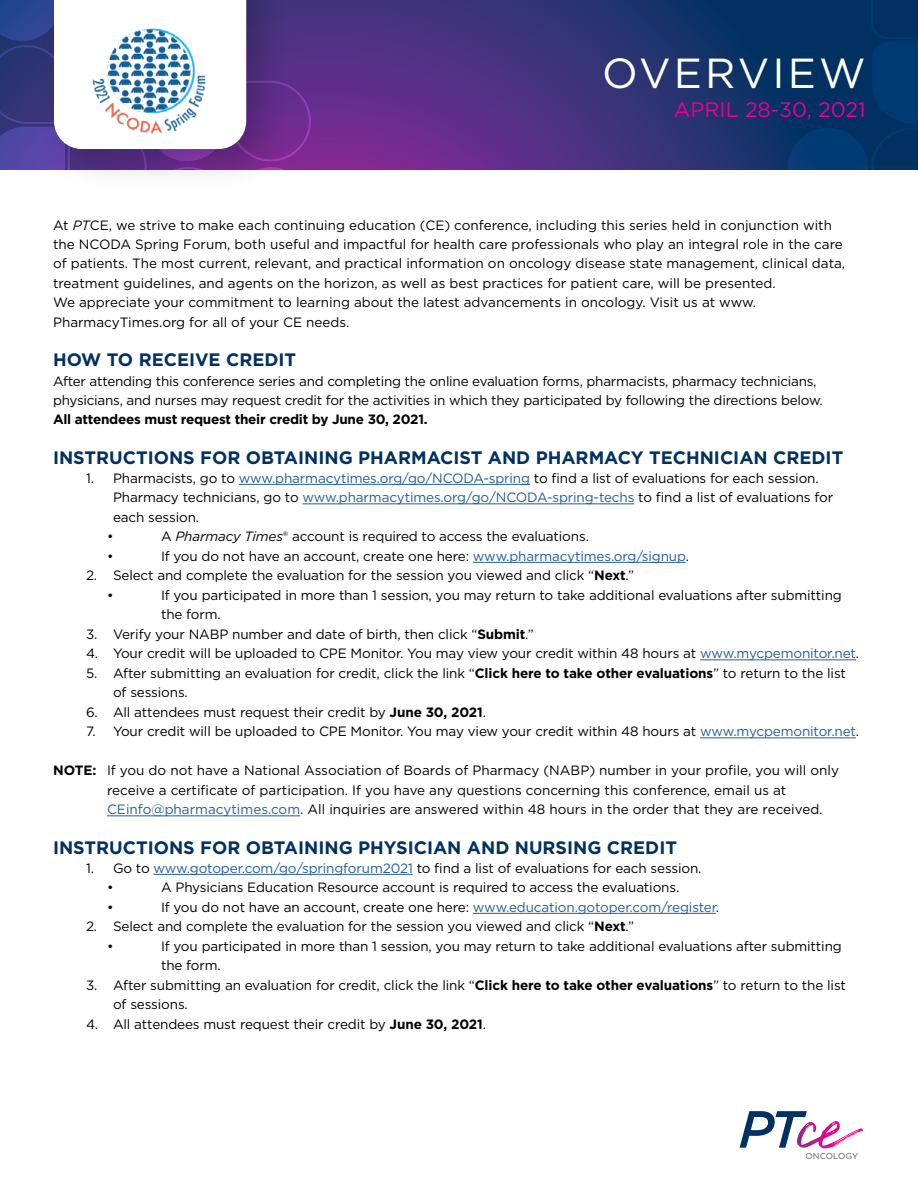
<style>
.page{position:relative;width:918px;height:1188px;background:#fff}
.page>*{position:absolute;margin:0;border:0;box-sizing:border-box;transform-origin:0 0}
.t1{font:italic 500 52.2px "Gotham";color:#003160}
.t2{font:42px "Gotham";letter-spacing:.075em;color:#fff}
.t3{font:21px "Gotham";color:#ec008c}
.t4{font:700 18px "Gotham";color:#003160}
.t5{font:13.5px/19.5px "Gotham";letter-spacing:-.01em;color:#000}
.t6{font:700 13.5px "Gotham";letter-spacing:-.02em;color:#000}
.t7{font:8.55px "Gotham";color:#58595b}
.s1{font-style:italic}
.s2{color:#215e9e}
.s3{font-weight:700}
</style>
<div class="page">
<svg style="left:312px;top:0;width:476px;height:170px;background:#3e317a"></svg>
<svg style="left:788px;top:0;width:130px;height:170px;background:#003365"></svg>
<svg style="left:797px;top:1121px;width:66px;height:27px"></svg>
<svg style="left:0;top:0;width:312px;height:174px"></svg>
<img style="left:86px;top:17px;width:133px;height:125px">
<hr style="left:239px;top:484px;width:291px;height:1px;background:#215e9e">
<hr style="left:303px;top:504px;width:331px;height:1px;background:#215e9e">
<hr style="left:473px;top:562px;width:213px;height:1px;background:#215e9e">
<hr style="left:700px;top:660px;width:156px;height:1px;background:#215e9e">
<hr style="left:700px;top:738px;width:156px;height:1px;background:#215e9e">
<hr style="left:107px;top:816px;width:193px;height:1px;background:#215e9e">
<hr style="left:154px;top:874px;width:259px;height:1px;background:#215e9e">
<hr style="left:473px;top:913px;width:243px;height:1px;background:#215e9e">
<h2 class="t2" style="left:602px;top:46px;width:265px">OVERVIEW</h2>
<h3 class="t3" style="left:674px;top:96px;width:193px">APRIL 28-30, 2021</h3>
<p class="t5" style="left:53px;top:215px;width:794px">At <span class="s1">PT</span>CE, we strive to make each continuing education (CE) conference, including this series held in conjunction with the NCODA Spring Forum, both useful and impactful for health care professionals who play an integral role in the care of patients. The most current, relevant, and practical information on oncology disease state management, clinical data, treatment guidelines, and agents on the horizon, as well as best practices for patient care, will be presented.<br>We appreciate your commitment to learning about the latest advancements in oncology. Visit us at www.<br>PharmacyTimes.org for all of your CE needs.</p>
<h3 class="t4" style="left:53px;top:348px;width:245px">HOW TO RECEIVE CREDIT</h3>
<p class="t5" style="left:53px;top:371px;width:771px">After attending this conference series and completing the online evaluation forms, pharmacists, pharmacy technicians, physicians, and nurses may request credit for the activities in which they participated by following the directions below.</p>
<p class="t6" style="left:53px;top:411px;width:376px">All attendees must request their credit by June 30, 2021.</p>
<h3 class="t4" style="left:53px;top:445px;width:792px">INSTRUCTIONS FOR OBTAINING PHARMACIST AND PHARMACY TECHNICIAN CREDIT</h3>
<p class="t5" style="left:86px;top:468px;width:734px">1. Pharmacists, go to <span class="s2">www.pharmacytimes.org/go/NCODA-spring</span> to find a list of evaluations for each session.</p>
<p class="t5" style="left:113px;top:488px;width:722px">Pharmacy technicians, go to <span class="s2">www.pharmacytimes.org/go/NCODA-spring-techs</span> to find a list of evaluations for</p>
<p class="t5" style="left:113px;top:507px;width:88px">each session.</p>
<p class="t5" style="left:107px;top:527px;width:8px">•</p>
<p class="t5" style="left:161px;top:527px;width:429px">A <span class="s1">Pharmacy Times</span>® account is required to access the evaluations.</p>
<p class="t5" style="left:107px;top:546px;width:8px">•</p>
<p class="t5" style="left:161px;top:546px;width:530px">If you do not have an account, create one here: <span class="s2">www.pharmacytimes.org/signup</span>.</p>
<p class="t5" style="left:107px;top:566px;width:529px;text-indent:-21px">2. Select and complete the evaluation for the session you viewed and click “<span class="s3">Next</span>.” •</p>
<p class="t5" style="left:161px;top:585px;width:682px">If you participated in more than 1 session, you may return to take additional evaluations after submitting the form.</p>
<p class="t5" style="left:86px;top:624px;width:449px">3. Verify your NABP number and date of birth, then click “<span class="s3">Submit</span>.”</p>
<p class="t5" style="left:86px;top:644px;width:775px">4. Your credit will be uploaded to CPE Monitor. You may view your credit within 48 hours at <span class="s2">www.mycpemonitor.net</span>.</p>
<p class="t5" style="left:113px;top:663px;width:734px;text-indent:-27px">5. After submitting an evaluation for credit, click the link “<span class="s3">Click here to take other evaluations</span>” to return to the list of sessions.</p>
<p class="t5" style="left:86px;top:702px;width:402px">6. All attendees must request their credit by <span class="s3">June 30, 2021</span>.</p>
<p class="t5" style="left:86px;top:722px;width:775px">7. Your credit will be uploaded to CPE Monitor. You may view your credit within 48 hours at <span class="s2">www.mycpemonitor.net</span>.</p>
<p class="t5" style="left:107px;top:761px;width:733px;text-indent:-54px"><span class="s3">NOTE:</span> If you do not have a National Association of Boards of Pharmacy (NABP) number in your profile, you will only receive a certificate of participation. If you have any questions concerning this conference, email us at<br><span class="s2">CEinfo@pharmacytimes.com</span>. All inquiries are answered within 48 hours in the order that they are received.</p>
<h3 class="t4" style="left:53px;top:835px;width:626px">INSTRUCTIONS FOR OBTAINING PHYSICIAN AND NURSING CREDIT</h3>
<p class="t5" style="left:107px;top:858px;width:596px;text-indent:-21px">1. Go to <span class="s2">www.gotoper.com/go/springforum2021</span> to find a list of evaluations for each session. •</p>
<p class="t5" style="left:161px;top:878px;width:520px">A Physicians Education Resource account is required to access the evaluations.</p>
<p class="t5" style="left:107px;top:897px;width:8px">•</p>
<p class="t5" style="left:161px;top:897px;width:560px">If you do not have an account, create one here: <span class="s2">www.education.gotoper.com/register</span>.</p>
<p class="t5" style="left:107px;top:917px;width:529px;text-indent:-21px">2. Select and complete the evaluation for the session you viewed and click “<span class="s3">Next</span>.” •</p>
<p class="t5" style="left:161px;top:936px;width:682px">If you participated in more than 1 session, you may return to take additional evaluations after submitting the form.</p>
<p class="t5" style="left:113px;top:975px;width:734px;text-indent:-27px">3. After submitting an evaluation for credit, click the link “<span class="s3">Click here to take other evaluations</span>” to return to the list of sessions.</p>
<p class="t5" style="left:86px;top:1014px;width:402px">4. All attendees must request their credit by <span class="s3">June 30, 2021</span>.</p>
<h1 class="t1" style="left:739px;top:1095px;width:65px">PT</h1>
<p class="t7" style="left:806px;top:1151px;width:54px">ONCOLOGY</p>
</div>
